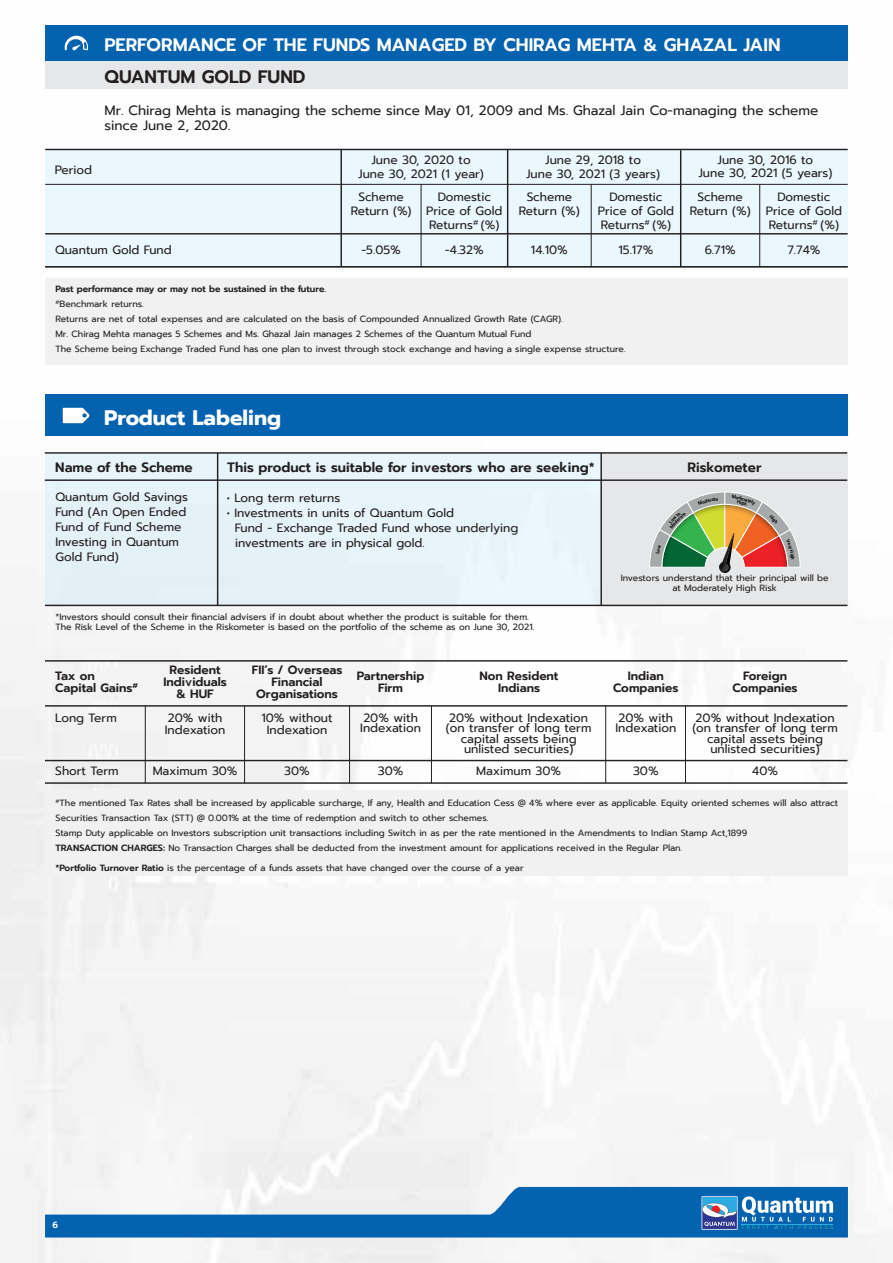
<style>
.page{position:relative;width:893px;height:1263px;background:#fff}
.page>*{position:absolute;margin:0;border:0;box-sizing:border-box;transform-origin:0 0}
.t1{font:700 21px "Prompt";color:#fff}
.t2{font:600 18px "Prompt";color:#fff}
.t3{font:600 18px "Prompt";color:#231f20}
.t4{font:13.5px/15px "Prompt";color:#231f20}
.t5{font:600 13.5px "Prompt";color:#231f20}
.t6{font:12px/10.5px "Prompt";color:#231f20;text-align:center}
.t7{font:600 12px/12px "Prompt";color:#231f20;text-align:center}
.t8{font:9px/15px "Prompt";color:#231f20}
.t9{font:600 9px "Prompt";color:#fff}
.s1{font-weight:600}
</style>
<div class="page">
<img style="left:0;top:148px;width:890px;height:1115px">
<div style="left:45px;top:790px;width:802px;height:86px;background:#f1f1f2"></div>
<div style="left:45px;top:453px;width:556px;height:152px;background:#e7f4f9"></div>
<div style="left:601px;top:453px;width:246px;height:152px;background:#e6e7e8"></div>
<div style="left:45px;top:395px;width:803px;height:41px;background:#0562af"></div>
<hr style="left:45px;top:479px;width:802px;height:2px;background:#231f20">
<hr style="left:45px;top:605px;width:802px;height:1px;background:#231f20">
<hr style="left:45px;top:452px;width:802px;height:2px;background:#231f20">
<hr style="left:217px;top:453px;width:1px;height:152px;background:#231f20">
<hr style="left:600px;top:453px;width:2px;height:152px;background:#231f20">
<svg style="left:63px;top:408px;width:26px;height:15px"></svg>
<div style="left:45px;top:61px;width:803px;height:28px;background:#e6e7e8"></div>
<div style="left:46px;top:278px;width:802px;height:87px;background:#f1f1f2"></div>
<div style="left:45px;top:149px;width:803px;height:118px;background:#eaf7fc"></div>
<hr style="left:45px;top:233px;width:803px;height:1px;background:#231f20">
<hr style="left:45px;top:149px;width:803px;height:1px;background:#231f20">
<hr style="left:45px;top:266px;width:803px;height:1px;background:#231f20">
<hr style="left:340px;top:149px;width:2px;height:117px;background:#231f20">
<hr style="left:507px;top:150px;width:1px;height:116px;background:#231f20">
<hr style="left:45px;top:184px;width:803px;height:1px;background:#231f20">
<hr style="left:421px;top:184px;width:1px;height:83px;background:#231f20">
<hr style="left:591px;top:184px;width:1px;height:83px;background:#231f20">
<hr style="left:759px;top:184px;width:1px;height:83px;background:#231f20">
<hr style="left:680px;top:150px;width:1px;height:117px;background:#231f20">
<hr style="left:45px;top:660px;width:802px;height:2px;background:#231f20">
<hr style="left:45px;top:705px;width:802px;height:2px;background:#231f20">
<hr style="left:145px;top:706px;width:1px;height:77px;background:#231f20">
<hr style="left:244px;top:706px;width:1px;height:77px;background:#231f20">
<hr style="left:349px;top:706px;width:1px;height:77px;background:#231f20">
<hr style="left:431px;top:706px;width:1px;height:77px;background:#231f20">
<hr style="left:605px;top:706px;width:1px;height:77px;background:#231f20">
<hr style="left:685px;top:706px;width:1px;height:77px;background:#231f20">
<hr style="left:45px;top:760px;width:802px;height:1px;background:#231f20">
<hr style="left:45px;top:782px;width:802px;height:2px;background:#231f20">
<svg style="left:45px;top:1187px;width:803px;height:50px"></svg>
<hr style="left:741px;top:1224px;width:92px;height:1px;background:#2aabe2">
<div style="left:45px;top:25px;width:803px;height:36px;background:#0562af"></div>
<svg style="left:65px;top:35px;width:23px;height:16px"></svg>
<svg style="left:649px;top:491px;width:151px;height:82px"></svg>
<h2 class="t2" style="left:104px;top:31px;width:678px">PERFORMANCE OF THE FUNDS MANAGED BY CHIRAG MEHTA &amp; GHAZAL JAIN</h2>
<h2 class="t3" style="left:104px;top:63px;width:203px">QUANTUM GOLD FUND</h2>
<h3 class="t4" style="left:104px;top:102px;width:715px">Mr. Chirag Mehta is managing the scheme since May 01, 2009 and Ms. Ghazal Jain Co-managing the scheme since June 2, 2020.</h3>
<h3 class="t6" style="left:358px;top:152px;width:127px;line-height:14.1px">June 30, 2020 to<br>June 30, 2021 (1 year)</h3>
<h3 class="t6" style="left:526px;top:152px;width:135px;line-height:14.1px">June 29, 2018 to<br>June 30, 2021 (3 years)</h3>
<h3 class="t6" style="left:717px;top:154px;width:97px">June 30, 2016 to</h3>
<h3 class="t6" style="left:55px;top:164px;width:39px">Period</h3>
<h3 class="t6" style="left:698px;top:168px;width:135px">June 30, 2021 (5 years)</h3>
<h3 class="t6" style="left:351px;top:190px;width:62px;line-height:13.5px">Scheme<br>Return (%)</h3>
<h3 class="t6" style="left:426px;top:190px;width:78px;line-height:13.8px">Domestic<br>Price of Gold<br>Returns<sup>#</sup> (%)</h3>
<h3 class="t6" style="left:519px;top:190px;width:62px;line-height:13.5px">Scheme<br>Return (%)</h3>
<h3 class="t6" style="left:690px;top:190px;width:62px;line-height:13.5px">Scheme<br>Return (%)</h3>
<h3 class="t6" style="left:598px;top:190px;width:78px;line-height:13.8px">Domestic<br>Price of Gold<br>Returns<sup>#</sup> (%)</h3>
<h3 class="t6" style="left:766px;top:190px;width:78px;line-height:13.8px">Domestic<br>Price of Gold<br>Returns<sup>#</sup> (%)</h3>
<h3 class="t6" style="left:55px;top:244px;width:118px">Quantum Gold Fund</h3>
<h3 class="t6" style="left:361px;top:244px;width:41px">-5.05%</h3>
<h3 class="t6" style="left:445px;top:244px;width:40px">-4.32%</h3>
<h3 class="t6" style="left:531px;top:244px;width:38px">14.10%</h3>
<h3 class="t6" style="left:618px;top:244px;width:36px">15.17%</h3>
<h3 class="t6" style="left:705px;top:244px;width:33px">6.71%</h3>
<h3 class="t6" style="left:787px;top:244px;width:35px">7.74%</h3>
<p class="t8" style="left:55px;top:282px;width:572px"><span class="s1">Past performance may or may not be sustained in the future.<br></span><sup>#</sup>Benchmark returns.<br>Returns are net of total expenses and are calculated on the basis of Compounded Annualized Growth Rate (CAGR).<br>Mr. Chirag Mehta manages 5 Schemes and Ms. Ghazal Jain manages 2 Schemes of the Quantum Mutual Fund<br>The Scheme being Exchange Traded Fund has one plan to invest through stock exchange and having a single expense structure.</p>
<h1 class="t1" style="left:104px;top:402px;width:178px">Product Labeling</h1>
<h3 class="t5" style="left:55px;top:458px;width:139px">Name of the Scheme</h3>
<h3 class="t5" style="left:227px;top:458px;width:369px">This product is suitable for investors who are seeking*</h3>
<h3 class="t5" style="left:688px;top:458px;width:75px">Riskometer</h3>
<h3 class="t6" style="left:55px;top:490px;width:134px;line-height:15px;text-align:left">Quantum Gold Savings<br>Fund (An Open Ended<br>Fund of Fund Scheme<br>Investing in Quantum<br>Gold Fund)</h3>
<h3 class="t6" style="left:227px;top:492px;width:115px">• Long term returns</h3>
<h3 class="t6" style="left:235px;top:505px;width:285px;line-height:15px;text-align:left;text-indent:-8px">• Investments in units of Quantum Gold<br>Fund - Exchange Traded Fund whose underlying investments are in physical gold.</h3>
<p class="t8" style="left:56px;top:611px;width:480px;line-height:10.5px">*Investors should consult their financial advisers if in doubt about whether the product is suitable for them.<br>The Risk Level of the Scheme in the Riskometer is based on the portfolio of the scheme as on June 30, 2021.</p>
<p class="t8" style="left:621px;top:573px;width:209px;line-height:9.4px;text-align:center">Investors understand that their principal will be at Moderately High Risk</p>
<h3 class="t7" style="left:55px;top:670px;width:84px;text-align:left">Tax on<br>Capital Gains<sup>#</sup></h3>
<h3 class="t7" style="left:163px;top:664px;width:65px">Resident<br>Individuals &amp; HUF</h3>
<h3 class="t7" style="left:252px;top:664px;width:92px">FII’s / Overseas<br>Financial<br>Organisations</h3>
<h3 class="t7" style="left:357px;top:670px;width:69px">Partnership<br>Firm</h3>
<h3 class="t7" style="left:479px;top:670px;width:81px">Non Resident<br>Indians</h3>
<h3 class="t7" style="left:613px;top:670px;width:67px">Indian<br>Companies</h3>
<h3 class="t7" style="left:732px;top:670px;width:67px">Foreign<br>Companies</h3>
<h3 class="t6" style="left:55px;top:712px;width:63px">Long Term</h3>
<h3 class="t6" style="left:55px;top:766px;width:65px">Short Term</h3>
<h3 class="t6" style="left:165px;top:712px;width:62px;line-height:12px;text-align:left">20% with<br>Indexation</h3>
<h3 class="t6" style="left:153px;top:766px;width:86px">Maximum 30%</h3>
<h3 class="t6" style="left:262px;top:712px;width:73px;line-height:12px">10% without<br>Indexation</h3>
<h3 class="t6" style="left:284px;top:766px;width:27px">30%</h3>
<h3 class="t6" style="left:360px;top:712px;width:62px;text-align:left">20% with<br>Indexation</h3>
<h3 class="t6" style="left:378px;top:766px;width:27px">30%</h3>
<h3 class="t6" style="left:446px;top:712px;width:147px">20% without Indexation (on transfer of long term capital assets being unlisted securities)</h3>
<h3 class="t6" style="left:692px;top:712px;width:147px">20% without Indexation (on transfer of long term capital assets being unlisted securities)</h3>
<h3 class="t6" style="left:476px;top:766px;width:86px">Maximum 30%</h3>
<h3 class="t6" style="left:615px;top:712px;width:62px;text-align:left">20% with<br>Indexation</h3>
<h3 class="t6" style="left:633px;top:766px;width:27px">30%</h3>
<h3 class="t6" style="left:752px;top:766px;width:27px">40%</h3>
<p class="t8" style="left:56px;top:795px;width:784px"><sup>#</sup>The mentioned Tax Rates shall be increased by applicable surcharge, If any, Health and Education Cess @ 4% where ever as applicable. Equity oriented schemes will also attract Securities Transaction Tax (STT) @ 0.001% at the time of redemption and switch to other schemes.<br>Stamp Duty applicable on Investors subscription unit transactions including Switch in as per the rate mentioned in the Amendments to Indian Stamp Act,1899<br><span class="s1">TRANSACTION CHARGES:</span> No Transaction Charges shall be deducted from the investment amount for applications received in the Regular Plan.</p>
<p class="t8" style="left:55px;top:860px;width:470px"><span class="s1">*Portfolio Turnover Ratio</span> is the percentage of a funds assets that have changed over the course of a year</p>
<p class="t9" style="left:53px;top:1218px;width:7px">6</p>
</div>
